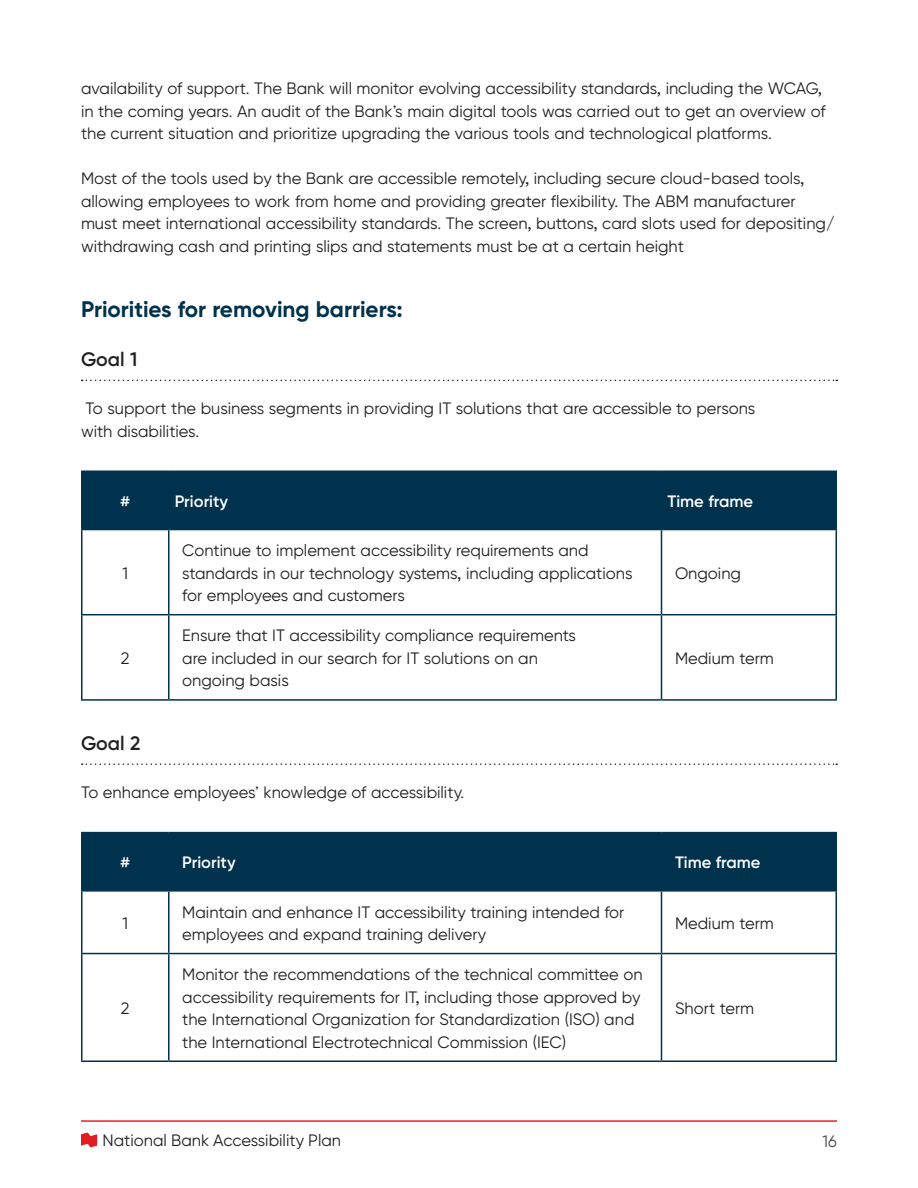
<style>
.page{position:relative;width:918px;height:1188px;background:#fff}
.page>*{position:absolute;margin:0;border:0;box-sizing:border-box;transform-origin:0 0}
.t1{font:700 22.5px "Gilroy BN";color:#00314d}
.Goals{font:600 19.5px "Gilroy BN";color:#1f2020}
.Paragraph{font:16.5px/22.5px "Gilroy BN";color:#1f2020}
.Paragraph-2{font:600 16.5px "Gilroy BN";color:#fff}
.t2{font:16.5px "Gilroy BN";color:#231f20}
.t3{font:16.5px "Gilroy BN";color:#4a4845}
</style>
<div class="page">
<hr style="left:81px;top:1120px;width:756px;height:2px;background:#ee1d23">
<svg style="left:81px;top:1133px;width:16px;height:14px"></svg>
<div style="left:82px;top:472px;width:754px;height:57px;background:#00314d"></div>
<hr style="left:81px;top:471px;width:88px;height:1px;background:#00314d">
<hr style="left:81px;top:472px;width:1px;height:57px;background:#00314d">
<hr style="left:169px;top:471px;width:493px;height:1px;background:#00314d">
<hr style="left:168px;top:472px;width:2px;height:57px;background:#00314d">
<hr style="left:662px;top:471px;width:175px;height:1px;background:#00314d">
<hr style="left:661px;top:472px;width:1px;height:57px;background:#00314d">
<hr style="left:836px;top:472px;width:1px;height:57px;background:#00314d">
<hr style="left:81px;top:529px;width:88px;height:1px;background:#00314d">
<hr style="left:81px;top:530px;width:1px;height:84px;background:#00314d">
<hr style="left:169px;top:529px;width:493px;height:1px;background:#00314d">
<hr style="left:168px;top:530px;width:2px;height:84px;background:#00314d">
<hr style="left:662px;top:529px;width:175px;height:1px;background:#00314d">
<hr style="left:661px;top:530px;width:1px;height:84px;background:#00314d">
<hr style="left:836px;top:530px;width:1px;height:84px;background:#00314d">
<hr style="left:81px;top:614px;width:88px;height:1px;background:#00314d">
<hr style="left:81px;top:615px;width:1px;height:84px;background:#00314d">
<hr style="left:169px;top:614px;width:493px;height:1px;background:#00314d">
<hr style="left:168px;top:615px;width:2px;height:84px;background:#00314d">
<hr style="left:662px;top:614px;width:175px;height:1px;background:#00314d">
<hr style="left:661px;top:615px;width:1px;height:84px;background:#00314d">
<hr style="left:836px;top:615px;width:1px;height:84px;background:#00314d">
<hr style="left:81px;top:699px;width:88px;height:2px;background:#00314d">
<hr style="left:169px;top:699px;width:493px;height:2px;background:#00314d">
<hr style="left:662px;top:699px;width:175px;height:2px;background:#00314d">
<div style="left:82px;top:833px;width:754px;height:57px;background:#00314d"></div>
<hr style="left:81px;top:832px;width:88px;height:1px;background:#00314d">
<hr style="left:81px;top:833px;width:1px;height:57px;background:#00314d">
<hr style="left:169px;top:832px;width:493px;height:1px;background:#00314d">
<hr style="left:168px;top:833px;width:2px;height:57px;background:#00314d">
<hr style="left:662px;top:832px;width:175px;height:1px;background:#00314d">
<hr style="left:661px;top:833px;width:1px;height:57px;background:#00314d">
<hr style="left:836px;top:833px;width:1px;height:57px;background:#00314d">
<hr style="left:81px;top:890px;width:88px;height:2px;background:#00314d">
<hr style="left:81px;top:892px;width:1px;height:61px;background:#00314d">
<hr style="left:169px;top:890px;width:493px;height:2px;background:#00314d">
<hr style="left:168px;top:892px;width:2px;height:61px;background:#00314d">
<hr style="left:662px;top:890px;width:175px;height:2px;background:#00314d">
<hr style="left:661px;top:892px;width:1px;height:61px;background:#00314d">
<hr style="left:836px;top:892px;width:1px;height:61px;background:#00314d">
<hr style="left:81px;top:953px;width:88px;height:1px;background:#00314d">
<hr style="left:81px;top:954px;width:1px;height:106px;background:#00314d">
<hr style="left:169px;top:953px;width:493px;height:1px;background:#00314d">
<hr style="left:168px;top:954px;width:2px;height:106px;background:#00314d">
<hr style="left:662px;top:953px;width:175px;height:1px;background:#00314d">
<hr style="left:661px;top:954px;width:1px;height:106px;background:#00314d">
<hr style="left:836px;top:954px;width:1px;height:106px;background:#00314d">
<hr style="left:81px;top:1060px;width:88px;height:2px;background:#00314d">
<hr style="left:169px;top:1060px;width:493px;height:2px;background:#00314d">
<hr style="left:662px;top:1060px;width:175px;height:2px;background:#00314d">
<svg style="left:82px;top:380px;width:755px;height:1px"></svg>
<svg style="left:82px;top:763px;width:755px;height:2px"></svg>
<p class="Paragraph" style="left:81px;top:77px;width:746px">availability of support. The Bank will monitor evolving accessibility standards, including the WCAG, in the coming years. An audit of the Bank’s main digital tools was carried out to get an overview of the current situation and prioritize upgrading the various tools and technological platforms.</p>
<p class="Paragraph" style="left:81px;top:167px;width:755px">Most of the tools used by the Bank are accessible remotely, including secure cloud-based tools, allowing employees to work from home and providing greater flexibility. The ABM manufacturer must meet international accessibility standards. The screen, buttons, card slots used for depositing/ withdrawing cash and printing slips and statements must be at a certain height</p>
<h2 class="t1" style="left:81px;top:295px;width:323px">Priorities for removing barriers:</h2>
<p class="Goals" style="left:81px;top:347px;width:58px">Goal 1</p>
<p class="Paragraph" style="left:81px;top:397px;width:676px">To support the business segments in providing IT solutions that are accessible to persons with disabilities.</p>
<p class="Paragraph-2" style="left:120px;top:491px;width:12px">#</p>
<p class="Paragraph-2" style="left:175px;top:491px;width:55px">Priority</p>
<p class="Paragraph-2" style="left:668px;top:491px;width:87px">Time frame</p>
<p class="Paragraph" style="left:122px;top:562px;width:7px">1</p>
<p class="Paragraph" style="left:121px;top:647px;width:10px">2</p>
<p class="Goals" style="left:81px;top:731px;width:61px">Goal 2</p>
<p class="Paragraph" style="left:182px;top:539px;width:452px">Continue to implement accessibility requirements and standards in our technology systems, including applications for employees and customers</p>
<p class="Paragraph" style="left:182px;top:624px;width:395px">Ensure that IT accessibility compliance requirements are included in our search for IT solutions on an ongoing basis</p>
<p class="Paragraph" style="left:81px;top:781px;width:385px">To enhance employees’ knowledge of accessibility.</p>
<p class="Paragraph" style="left:675px;top:562px;width:68px">Ongoing</p>
<p class="Paragraph" style="left:675px;top:647px;width:100px">Medium term</p>
<p class="Paragraph-2" style="left:120px;top:852px;width:12px">#</p>
<p class="Paragraph-2" style="left:182px;top:852px;width:55px">Priority</p>
<p class="Paragraph-2" style="left:675px;top:852px;width:87px">Time frame</p>
<p class="Paragraph" style="left:122px;top:912px;width:7px">1</p>
<p class="Paragraph" style="left:182px;top:900px;width:444px">Maintain and enhance IT accessibility training intended for employees and expand training delivery</p>
<p class="Paragraph" style="left:675px;top:912px;width:100px">Medium term</p>
<p class="Paragraph" style="left:121px;top:997px;width:10px">2</p>
<p class="Paragraph" style="left:182px;top:963px;width:462px">Monitor the recommendations of the technical committee on accessibility requirements for IT, including those approved by the International Organization for Standardization (ISO) and the International Electrotechnical Commission (IEC)</p>
<p class="Paragraph" style="left:675px;top:997px;width:81px">Short term</p>
<p class="t2" style="left:103px;top:1131px;width:240px">National Bank Accessibility Plan</p>
<p class="t3" style="left:823px;top:1131px;width:16px">16</p>
</div>
